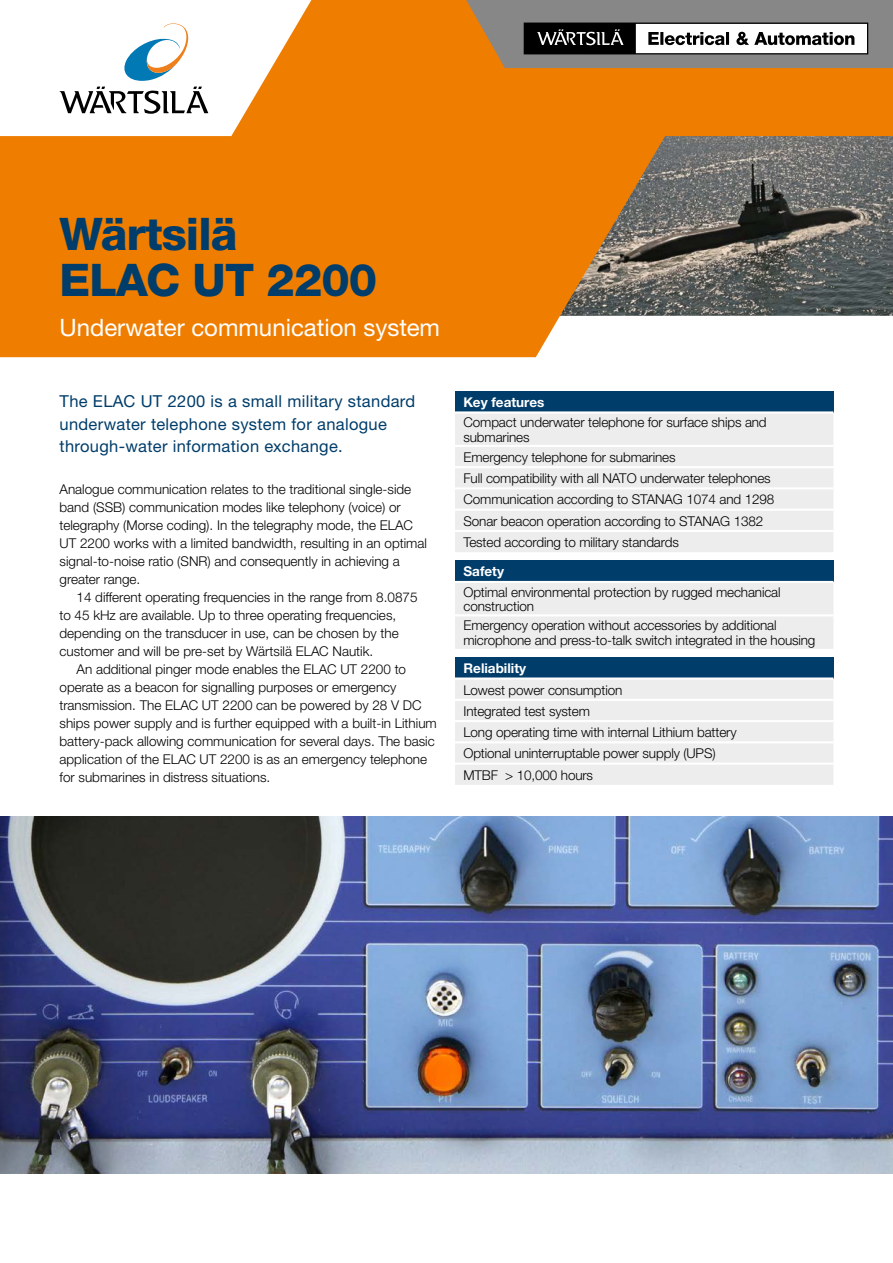
<style>
.page{position:relative;width:893px;height:1263px;background:#fff}
.page>*{position:absolute;margin:0;border:0;box-sizing:border-box;transform-origin:0 0}
.Cover_Head{font:800 45px/46.5px "Helvetica Neue LTW1 G";letter-spacing:-.02em;color:#003d6a}
.Cover_sub{font:24px "Helvetica Neue LTW1 G";color:#fff}
.Ingress{font:16.5px/22.5px "Helvetica Neue LTW1 G";letter-spacing:.02em;color:#003d6a}
.Basic_Sans_space{font:300 13.5px/18px "Helvetica Neue LTW1 G";color:#000}
.Table_text{font:300 13.5px/14.2px "Helvetica Neue";letter-spacing:-.01em;color:#000}
.Table_Sub{font:700 13.5px "Helvetica Neue LTW1 G";color:#fff}
</style>
<div class="page">
<img style="left:0;top:816px;width:893px;height:358px">
<svg style="left:0;top:0;width:893px;height:357px;fill:#ef7d00"></svg>
<svg style="left:459px;top:0;width:434px;height:68px"></svg>
<div style="left:455px;top:391px;width:378px;height:21px;background:#003d6a"></div>
<div style="left:455px;top:414px;width:378px;height:138px;background:#ededed"></div>
<hr style="left:455px;top:411px;width:378px;height:3px;background:#fff">
<hr style="left:455px;top:445px;width:378px;height:2px;background:#fff">
<hr style="left:455px;top:466px;width:378px;height:2px;background:#fff">
<hr style="left:455px;top:487px;width:378px;height:2px;background:#fff">
<hr style="left:455px;top:509px;width:378px;height:2px;background:#fff">
<hr style="left:455px;top:530px;width:378px;height:2px;background:#fff">
<div style="left:455px;top:561px;width:378px;height:21px;background:#003d6a"></div>
<div style="left:455px;top:583px;width:378px;height:66px;background:#ededed"></div>
<hr style="left:455px;top:581px;width:378px;height:2px;background:#fff">
<hr style="left:455px;top:614px;width:378px;height:2px;background:#fff">
<div style="left:455px;top:657px;width:378px;height:21px;background:#003d6a"></div>
<div style="left:455px;top:680px;width:378px;height:105px;background:#ededed"></div>
<hr style="left:455px;top:677px;width:378px;height:3px;background:#fff">
<hr style="left:455px;top:699px;width:378px;height:2px;background:#fff">
<hr style="left:455px;top:720px;width:378px;height:2px;background:#fff">
<hr style="left:455px;top:741px;width:378px;height:2px;background:#fff">
<hr style="left:455px;top:762px;width:378px;height:3px;background:#fff">
<p class="Cover_Head" style="left:60px;top:211px;width:319px">Wärtsilä<br>ELAC UT 2200</p>
<p class="Cover_sub" style="left:60px;top:313px;width:382px">Underwater communication system</p>
<p class="Ingress" style="left:60px;top:390px;width:357px">The ELAC UT 2200 is a small military standard underwater telephone system for analogue through-water information exchange.</p>
<p class="Table_Sub" style="left:463px;top:393px;width:82px">Key features</p>
<p class="Table_text" style="left:463px;top:415px;width:305px">Compact underwater telephone for surface ships and submarines</p>
<p class="Table_text" style="left:463px;top:450px;width:214px">Emergency telephone for submarines</p>
<p class="Table_text" style="left:463px;top:471px;width:309px">Full compatibility with all NATO underwater telephones</p>
<p class="Table_text" style="left:463px;top:492px;width:312px">Communication according to STANAG 1074 and 1298</p>
<p class="Table_text" style="left:463px;top:513px;width:301px">Sonar beacon operation according to STANAG 1382</p>
<p class="Table_text" style="left:463px;top:535px;width:217px">Tested according to military standards</p>
<p class="Table_Sub" style="left:463px;top:563px;width:42px">Safety</p>
<p class="Table_text" style="left:463px;top:585px;width:319px">Optimal environmental protection by rugged mechanical construction</p>
<p class="Table_text" style="left:463px;top:618px;width:353px">Emergency operation without accessories by additional microphone and press-to-talk switch integrated in the housing</p>
<p class="Table_Sub" style="left:463px;top:660px;width:64px">Reliability</p>
<p class="Table_text" style="left:463px;top:682px;width:160px">Lowest power consumption</p>
<p class="Table_text" style="left:463px;top:703px;width:128px">Integrated test system</p>
<p class="Table_text" style="left:463px;top:725px;width:275px">Long operating time with internal Lithium battery</p>
<p class="Table_text" style="left:463px;top:746px;width:254px">Optional uninterruptable power supply (UPS)</p>
<p class="Table_text" style="left:463px;top:767px;width:131px">MTBF &gt; 10,000 hours</p>
<p class="Basic_Sans_space" style="left:60px;top:481px;width:369px">Analogue communication relates to the traditional single-side band (SSB) communication modes like telephony (voice) or telegraphy (Morse coding). In the telegraphy mode, the ELAC UT 2200 works with a limited bandwidth, resulting in an optimal signal-to-noise ratio (SNR) and consequently in achieving a greater range.</p>
<p class="Basic_Sans_space" style="left:60px;top:589px;width:360px;text-indent:17px">14 different operating frequencies in the range from 8.0875 to 45 kHz are available. Up to three operating frequencies, depending on the transducer in use, can be chosen by the customer and will be pre-set by Wärtsilä ELAC Nautik.</p>
<p class="Basic_Sans_space" style="left:60px;top:661px;width:379px;text-indent:17px">An additional pinger mode enables the ELAC UT 2200 to operate as a beacon for signalling purposes or emergency transmission. The ELAC UT 2200 can be powered by 28 V DC ships power supply and is further equipped with a built-in Lithium battery-pack allowing communication for several days. The basic application of the ELAC UT 2200 is as an emergency telephone for submarines in distress situations.</p>
</div>
